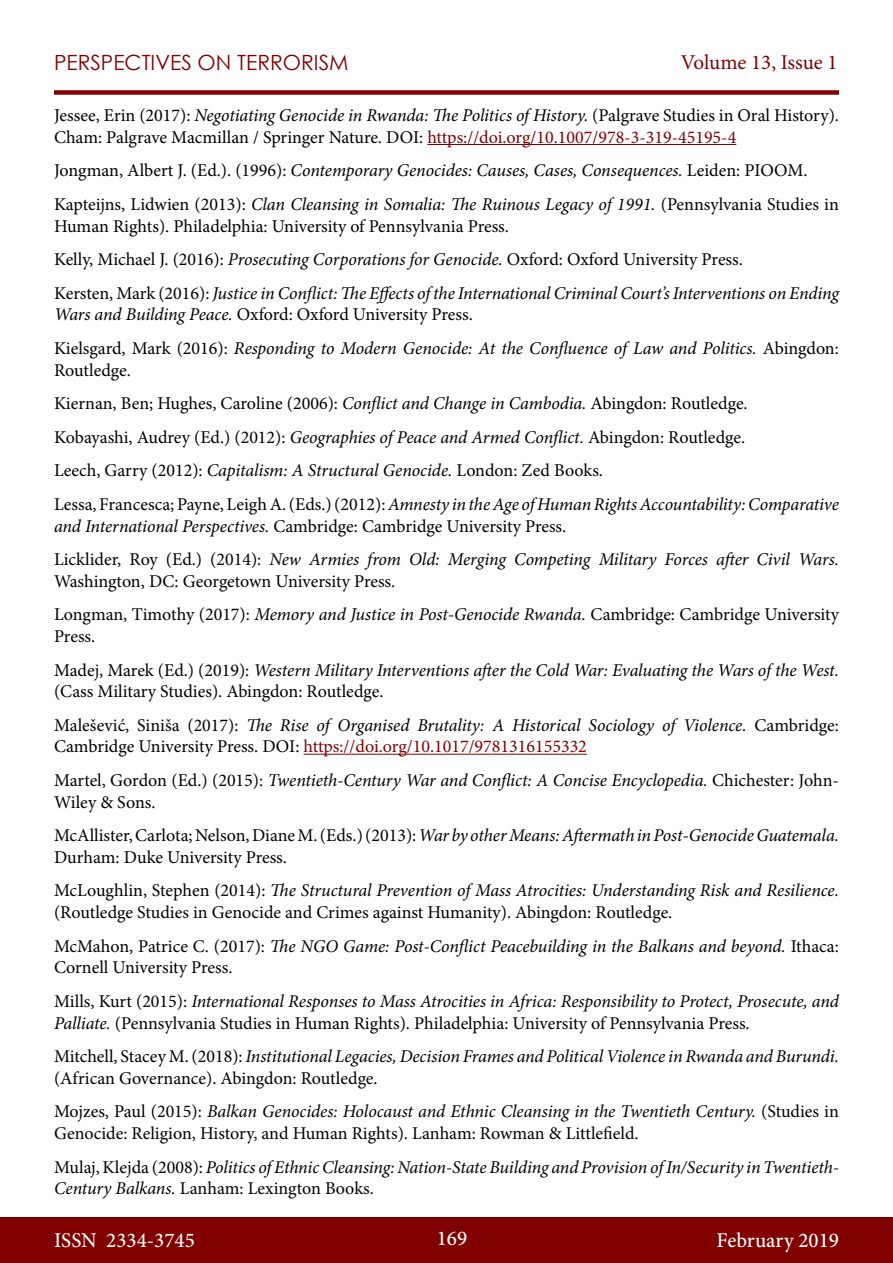
<style>
.page{position:relative;width:893px;height:1263px;background:#fff}
.page>*{position:absolute;margin:0;border:0;box-sizing:border-box;transform-origin:0 0}
.t1{font:500 21px "Minion Pro";color:#fff}
.t2{font:21px "Century Gothic";color:#800000}
.t3{font:21px "Minion Pro";letter-spacing:-.005em;color:#800000}
.t4{font:18px/33.6px "Minion Pro";color:#000}
.t5{font:italic 18px/33.6px "Minion Pro";letter-spacing:-.01em;color:#000}
.s1{font-style:italic}
.s2{color:#800000}
.s3{font-style:normal}
</style>
<div class="page">
<div style="left:0;top:1217px;width:893px;height:46px;background:#800000"></div>
<div style="left:54px;top:90px;width:785px;height:5px;background:#800000"></div>
<hr style="left:427px;top:144px;width:309px;height:1px;background:#800000">
<hr style="left:304px;top:754px;width:283px;height:1px;background:#800000">
<p class="t2" style="left:54px;top:47px;width:296px">PERSPECTIVES ON TERRORISM</p>
<p class="t3" style="left:681px;top:48px;width:158px">Volume 13, Issue 1</p>
<p class="t4" style="left:54px;top:105px;width:786px;line-height:21.6px">Jessee, Erin (2017): <span class="s1">Negotiating Genocide in Rwanda: The Politics of History.</span> (Palgrave Studies in Oral History).<br>Cham: Palgrave Macmillan / Springer Nature. DOI: <span class="s2">https://doi.org/10.1007/978-3-319-45195-4</span></p>
<p class="t5" style="left:54px;top:154px;width:786px"><span class="s3">Jongman, Albert J. (Ed.). (1996):</span> Contemporary Genocides: Causes, Cases, Consequences. <span class="s3">Leiden: PIOOM.<br>Kapteijns, Lidwien (2013):</span> Clan Cleansing in Somalia: The Ruinous Legacy of 1991. <span class="s3">(Pennsylvania Studies in</span></p>
<p class="t4" style="left:54px;top:209px;width:786px">Human Rights). Philadelphia: University of Pennsylvania Press.<br>Kelly, Michael J. (2016): <span class="s1">Prosecuting Corporations for Genocide.</span> Oxford: Oxford University Press.<br>Kersten, Mark (2016): <span class="s1">Justice in Conflict: The Effects of the International Criminal Court’s Interventions on Ending</span></p>
<p class="t5" style="left:54px;top:298px;width:786px">Wars and Building Peace. <span class="s3">Oxford: Oxford University Press.<br>Kielsgard, Mark (2016):</span> Responding to Modern Genocide: At the Confluence of Law and Politics. <span class="s3">Abingdon:</span></p>
<p class="t4" style="left:54px;top:353px;width:786px">Routledge.<br>Kiernan, Ben; Hughes, Caroline (2006): <span class="s1">Conflict and Change in Cambodia.</span> Abingdon: Routledge.<br>Kobayashi, Audrey (Ed.) (2012): <span class="s1">Geographies of Peace and Armed Conflict.</span> Abingdon: Routledge.<br>Leech, Garry (2012): <span class="s1">Capitalism: A Structural Genocide.</span> London: Zed Books.<br>Lessa, Francesca; Payne, Leigh A. (Eds.) (2012): <span class="s1">Amnesty in the Age of Human Rights Accountability: Comparative</span></p>
<p class="t5" style="left:54px;top:509px;width:786px">and International Perspectives. <span class="s3">Cambridge: Cambridge University Press.<br>Licklider, Roy (Ed.) (2014):</span> New Armies from Old: Merging Competing Military Forces after Civil Wars.</p>
<p class="t4" style="left:54px;top:564px;width:786px">Washington, DC: Georgetown University Press.<br>Longman, Timothy (2017): <span class="s1">Memory and Justice in Post-Genocide Rwanda.</span> Cambridge: Cambridge University</p>
<p class="t5" style="left:54px;top:619px;width:786px"><span class="s3">Press.<br>Madej, Marek (Ed.) (2019):</span> Western Military Interventions after the Cold War: Evaluating the Wars of the West.</p>
<p class="t4" style="left:54px;top:675px;width:786px">(Cass Military Studies). Abingdon: Routledge.<br>Malešević, Siniša (2017): <span class="s1">The Rise of Organised Brutality: A Historical Sociology of Violence.</span> Cambridge:</p>
<p class="t4" style="left:54px;top:730px;width:786px">Cambridge University Press. DOI: <span class="s2">https://doi.org/10.1017/9781316155332<br></span>Martel, Gordon (Ed.) (2015): <span class="s1">Twentieth-Century War and Conflict: A Concise Encyclopedia.</span> Chichester: John-</p>
<p class="t4" style="left:54px;top:785px;width:786px">Wiley &amp; Sons.<br>McAllister, Carlota; Nelson, Diane M. (Eds.) (2013): <span class="s1">War by other Means: Aftermath in Post-Genocide Guatemala.</span></p>
<p class="t5" style="left:54px;top:840px;width:786px"><span class="s3">Durham: Duke University Press.<br>McLoughlin, Stephen (2014):</span> The Structural Prevention of Mass Atrocities: Understanding Risk and Resilience.</p>
<p class="t4" style="left:54px;top:896px;width:786px">(Routledge Studies in Genocide and Crimes against Humanity). Abingdon: Routledge.<br>McMahon, Patrice C. (2017): <span class="s1">The NGO Game: Post-Conflict Peacebuilding in the Balkans and beyond.</span> Ithaca:</p>
<p class="t5" style="left:54px;top:951px;width:787px"><span class="s3">Cornell University Press.<br>Mills, Kurt (2015):</span> International Responses to Mass Atrocities in Africa: Responsibility to Protect, Prosecute, and</p>
<p class="t4" style="left:54px;top:1006px;width:786px"><span class="s1">Palliate.</span> (Pennsylvania Studies in Human Rights). Philadelphia: University of Pennsylvania Press.<br>Mitchell, Stacey M. (2018): <span class="s1">Institutional Legacies, Decision Frames and Political Violence in Rwanda and Burundi.</span></p>
<p class="t4" style="left:54px;top:1061px;width:786px">(African Governance). Abingdon: Routledge.<br>Mojzes, Paul (2015): <span class="s1">Balkan Genocides: Holocaust and Ethnic Cleansing in the Twentieth Century.</span> (Studies in</p>
<p class="t4" style="left:54px;top:1116px;width:786px">Genocide: Religion, History, and Human Rights). Lanham: Rowman &amp; Littlefield.<br>Mulaj, Klejda (2008): <span class="s1">Politics of Ethnic Cleansing: Nation-State Building and Provision of In/Security in Twentieth-</span></p>
<p class="t4" style="left:54px;top:1172px;width:321px"><span class="s1">Century Balkans.</span> Lanham: Lexington Books.</p>
<p class="t1" style="left:54px;top:1226px;width:142px">ISSN 2334-3745</p>
<p class="t1" style="left:437px;top:1224px;width:32px">169</p>
<p class="t1" style="left:717px;top:1226px;width:124px">February 2019</p>
</div>
